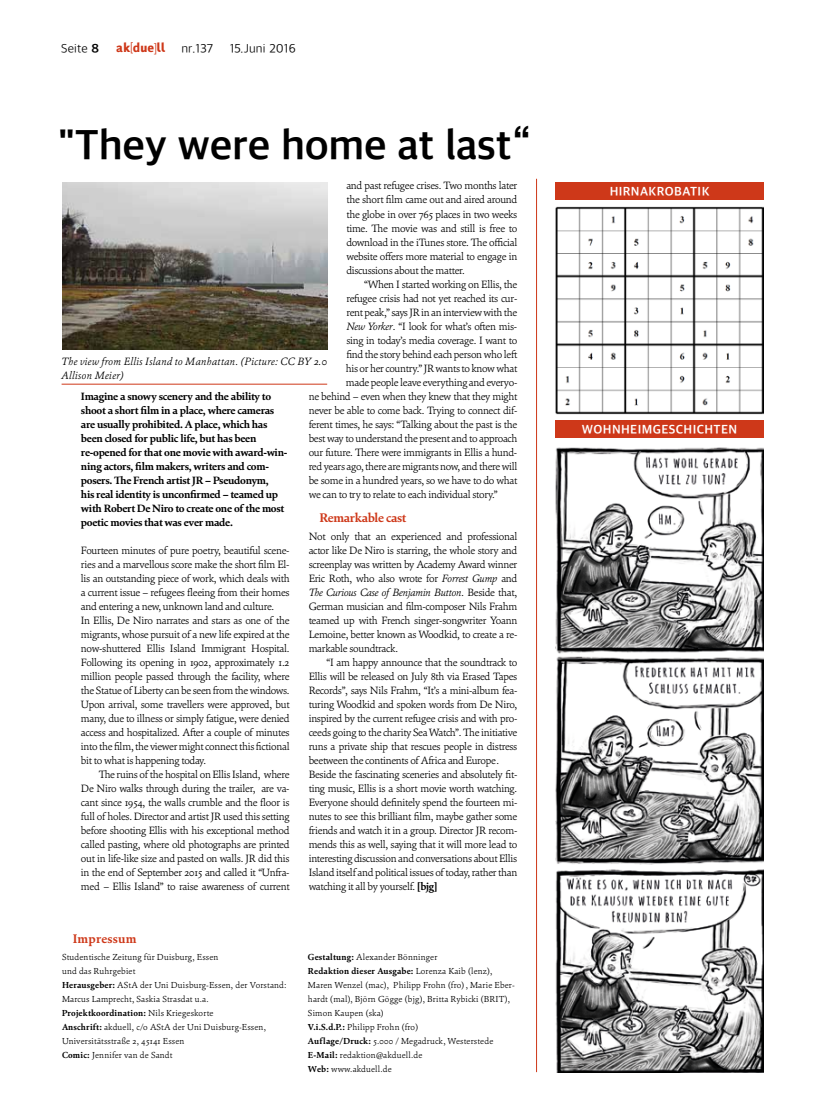
<style>
.page{position:relative;width:826px;height:1110px;background:#fff}
.page>*{position:absolute;margin:0;border:0;box-sizing:border-box;transform-origin:0 0}
.t1{font:700 42.5px "Akduell Apple SD Gothic Neo";letter-spacing:-.01em;color:#000}
.t2{font:700 12.5px "Akduell Apple SD Gothic Neo";letter-spacing:.03em;color:#fff}
.t3{font:300 12.5px "Akduell Apple SD Gothic Neo";letter-spacing:.01em;color:#000}
.t4{font:700 12.5px "Cala";letter-spacing:-.025em;color:#ce3819}
.t5{font:12.5px "Akduell 03";letter-spacing:.02em;color:#ce3819}
.t6{font:700 12.5px "Cala";letter-spacing:.02em;color:#ce3819}
.t7{font:300 10.62px/14px "Cala";letter-spacing:-.025em;color:#000;text-align:justify}
.t8{font:700 10.62px/14px "Cala";letter-spacing:-.025em;color:#000}
.t9{font:italic 300 10.62px/14px "Cala";letter-spacing:.02em;color:#000}
.t10{font:300 8.75px/14px "Cala";letter-spacing:.02em;color:#000}
.s1{font-weight:700}
.s2{font-style:italic}
</style>
<div class="page">
<hr style="left:536px;top:179px;width:1px;height:892px;background:#ce3819">
<img style="left:62px;top:182px;width:265px;height:167px">
<hr style="left:62px;top:384px;width:265px;height:1px;background:#ce3819">
<img style="left:555px;top:207px;width:209px;height:207px">
<div style="left:555px;top:182px;width:209px;height:18px;background:#ce3819"></div>
<div style="left:555px;top:420px;width:209px;height:18px;background:#ce3819"></div>
<img style="left:555px;top:447px;width:209px;height:624px">
<p class="t3" style="left:61px;top:40px;width:39px">Seite <span class="s1">8</span></p>
<p class="t5" style="left:116px;top:42px;width:51px">ak[due]ll</p>
<p class="t3" style="left:181px;top:40px;width:33px">nr.137</p>
<p class="t3" style="left:230px;top:40px;width:67px">15.Juni 2016</p>
<h1 class="t1" style="left:58px;top:116px;width:473px">"They were home at last“</h1>
<p class="t7" style="left:346px;top:179px;width:172px">and past refugee crises. Two months later the short film came out and aired around the globe in over 765 places in two weeks time. The movie was and still is free to download in the iTunes store. The official website offers more material to engage in discussions about the matter.</p>
<p class="t7" style="left:364px;top:277px;width:155px">“When I started working on Ellis, the</p>
<p class="t7" style="left:346px;top:291px;width:172px">refugee crisis had not yet reached its cur-</p>
<p class="t7" style="left:346px;top:305px;width:172px">rent peak,” says JR in an interview with the</p>
<p class="t7" style="left:346px;top:319px;width:172px"><span class="s2">New Yorker</span>. “I look for what’s often mis-</p>
<p class="t7" style="left:346px;top:333px;width:172px">sing in today’s media coverage. I want to</p>
<p class="t7" style="left:346px;top:347px;width:172px">find the story behind each person who left</p>
<p class="t7" style="left:346px;top:361px;width:173px">his or her country.” JR wants to know what</p>
<p class="t7" style="left:346px;top:375px;width:173px">made people leave everything and everyo-</p>
<p class="t7" style="left:309px;top:389px;width:210px">ne behind – even when they knew that they might</p>
<p class="t7" style="left:309px;top:403px;width:210px">never be able to come back. Trying to connect dif-</p>
<p class="t7" style="left:309px;top:417px;width:210px">ferent times, he says: “Talking about the past is the</p>
<p class="t7" style="left:309px;top:431px;width:210px">best way to understand the present and to approach</p>
<p class="t7" style="left:309px;top:445px;width:210px">our future. There were immigrants in Ellis a hund-</p>
<p class="t7" style="left:309px;top:459px;width:210px">red years ago, there are migrants now, and there will</p>
<p class="t7" style="left:309px;top:473px;width:210px">be some in a hundred years, so we have to do what</p>
<p class="t7" style="left:309px;top:487px;width:191px">we can to try to relate to each individual story.”</p>
<p class="t4" style="left:319px;top:510px;width:88px">Remarkable cast</p>
<p class="t7" style="left:309px;top:529px;width:210px">Not only that an experienced and professional actor like De Niro is starring, the whole story and screenplay was written by Academy Award winner Eric Roth, who also wrote for <span class="s2">Forrest Gump</span> and <span class="s2">The Curious Case of Benjamin Button.</span> Beside that, German musician and film-composer Nils Frahm teamed up with French singer-songwriter Yoann Lemoine, better known as Woodkid, to create a re&shy;markable soundtrack.</p>
<p class="t7" style="left:309px;top:655px;width:210px;text-align:left;text-indent:18px">“I am happy announce that the soundtrack to Ellis will be released on July 8th via Erased Tapes Records”, says Nils Frahm, “It’s a mini-album fea&shy;turing Woodkid and spoken words from De Niro, inspired by the current refugee crisis and with pro&shy;ceeds going to the charity Sea Watch”. The initiative runs a private ship that rescues people in distress beetween the continents of Africa and Europe .<br>Beside the fascinating sceneries and absolutely fit&shy;ting music, Ellis is a short movie worth watching.<br>Everyone should definitely spend the fourteen mi&shy;nutes to see this brilliant film, maybe gather some friends and watch it in a group. Director JR recom&shy;mends this as well, saying that it will more lead to interesting discussion and conversations about Ellis Island itself and political issues of today, rather than watching it all by yourself. <span class="s1">[bjg]</span></p>
<p class="t9" style="left:62px;top:354px;width:267px">The view from Ellis Island to Manhattan. (Picture: CC BY 2.0<br>Allison Meier)</p>
<p class="t8" style="left:81px;top:389px;width:208px">Imagine a snowy scenery and the ability to shoot a short film in a place, where cameras are usually prohibited. A place, which has been closed for public life, but has been re-opened for that one movie with award-win&shy;ning actors, film makers, writers and com&shy;posers. The French artist JR – Pseudonym,<br>his real identity is unconfirmed – teamed up with Robert De Niro to create one of the most poetic movies that was ever made.</p>
<p class="t7" style="left:81px;top:543px;width:210px;text-align:left">Fourteen minutes of pure poetry, beautiful scene&shy;ries and a marvellous score make the short film El&shy;lis an outstanding piece of work, which deals with a current issue – refugees fleeing from their homes and entering a new, unknown land and culture.<br>In Ellis, De Niro narrates and stars as one of the migrants, whose pursuit of a new life expired at the now-shuttered Ellis Island Immigrant Hospital.<br>Following its opening in 1902, approximately 1.2 million people passed through the facility, where the Statue of Liberty can be seen from the windows.<br>Upon arrival, some travellers were approved, but many, due to illness or simply fatigue, were denied access and hospitalized. After a couple of minutes into the film, the viewer might connect this fictional bit to what is happening today.</p>
<p class="t7" style="left:81px;top:767px;width:210px;text-indent:18px">The ruins of the hospital on Ellis Island, where De Niro walks through during the trailer, are va&shy;cant since 1954, the walls crumble and the floor is full of holes. Director and artist JR used this setting before shooting Ellis with his exceptional method called pasting, where old photographs are printed out in life-like size and pasted on walls. JR did this in the end of September 2015 and called it “Unfra&shy;med – Ellis Island” to raise awareness of current</p>
<p class="t6" style="left:73px;top:930px;width:65px">Impressum</p>
<p class="t10" style="left:62px;top:949px;width:226px">Studentische Zeitung für Duisburg, Essen<br>und das Ruhrgebiet<br><span class="s1">Herausgeber:</span> AStA der Uni Duisburg-Essen, der Vorstand:<br>Marcus Lamprecht, Saskia Strasdat u.a.<br><span class="s1">Projektkoordination:</span> Nils Kriegeskorte<br><span class="s1">Anschrift:</span> akduell, c/o AStA der Uni Duisburg-Essen, Universitätsstraße 2, 45141 Essen<br><span class="s1">Comic:</span> Jennifer van de Sandt</p>
<p class="t10" style="left:308px;top:949px;width:208px"><span class="s1">Gestaltung:</span> Alexander Bönninger<br><span class="s1">Redaktion dieser Ausgabe:</span> Lorenza Kaib (lenz), Maren Wenzel (mac), Philipp Frohn (fro) , Marie Eber&shy;hardt (mal), Björn Gögge (bjg), Britta Rybicki (BRIT), Simon Kaupen (ska)<br><span class="s1">V.i.S.d.P.:</span> Philipp Frohn (fro)<br><span class="s1">Auflage/Druck:</span> 5.000 / Megadruck, Westerstede <span class="s1">E-Mail:</span> redaktion@akduell.de<br><span class="s1">Web:</span> www.akduell.de</p>
<p class="t2" style="left:609px;top:183px;width:101px">HIRNAKROBATIK</p>
<p class="t2" style="left:582px;top:420px;width:157px">WOHNHEIMGESCHICHTEN</p>
</div>
